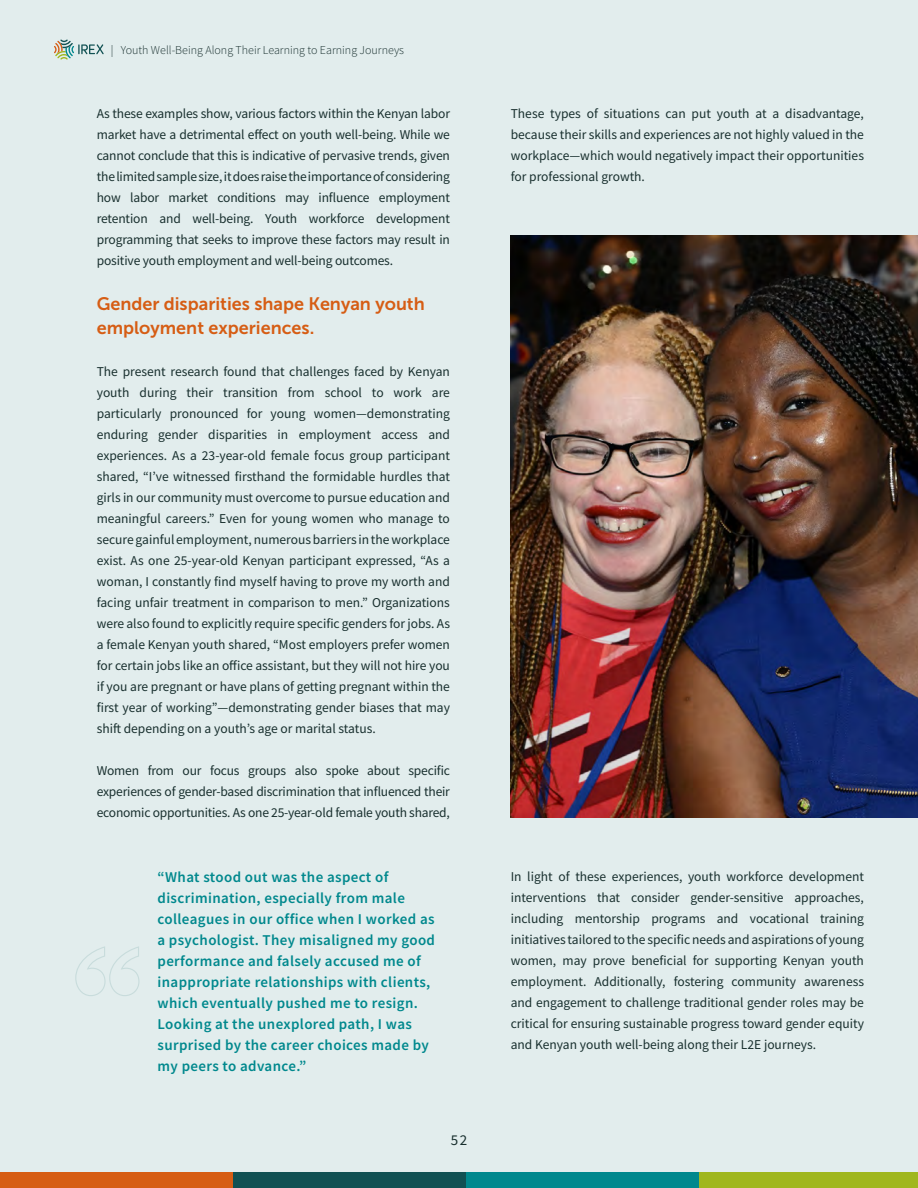
<style>
.page{position:relative;width:918px;height:1188px;background:#e2eded}
.page>*{position:absolute;margin:0;border:0;box-sizing:border-box;transform-origin:0 0}
.t1{font:18px/24px "Museo Sans 700";color:#d65d14}
.t2{font:600 15px/21px "Source Sans Pro";letter-spacing:.025em;color:#00888d}
.t3{font:15px "Source Sans Pro";color:#182f2e}
.t4{font:13.5px/21px "Source Sans Pro";color:#182f2e;text-align:justify}
.t5{font:300 12px "Source Sans Pro";color:#182f2e}
</style>
<div class="page">
<img style="left:511px;top:235px;width:407px;height:582px">
<svg style="left:75px;top:946px;width:65px;height:50px"></svg>
<div style="left:0;top:1172px;width:233px;height:16px;background:#d65d14"></div>
<div style="left:233px;top:1172px;width:233px;height:16px;background:#115153"></div>
<div style="left:466px;top:1172px;width:233px;height:16px;background:#00888d"></div>
<div style="left:699px;top:1172px;width:219px;height:16px;background:#a0b71e"></div>
<svg style="left:54px;top:39px;width:50px;height:21px"></svg>
<p class="t5" style="left:111px;top:43px;width:295px">| Youth Well-Being Along Their Learning to Earning Journeys</p>
<p class="t4" style="left:97px;top:103px;width:355px">As these examples show, various factors within the Kenyan labor market have a detrimental effect on youth well-being. While we cannot conclude that this is indicative of pervasive trends, given the limited sample size, it does raise the importance of considering how labor market conditions may influence employment retention and well-being. Youth workforce development programming that seeks to improve these factors may result in positive youth employment and well-being outcomes.</p>
<h1 class="t1" style="left:97px;top:292px;width:330px">Gender disparities shape Kenyan youth employment experiences.</h1>
<p class="t4" style="left:97px;top:361px;width:355px">The present research found that challenges faced by Kenyan youth during their transition from school to work are particularly pronounced for young women—demonstrating enduring gender disparities in employment access and experiences. As a 23-year-old female focus group participant shared, “I’ve witnessed firsthand the formidable hurdles that girls in our community must overcome to pursue education and meaningful careers.” Even for young women who manage to secure gainful employment, numerous barriers in the workplace exist. As one 25-year-old Kenyan participant expressed, “As a woman, I constantly find myself having to prove my worth and facing unfair treatment in comparison to men.” Organizations were also found to explicitly require specific genders for jobs. As a female Kenyan youth shared, “Most employers prefer women for certain jobs like an office assistant, but they will not hire you if you are pregnant or have plans of getting pregnant within the first year of working”—demonstrating gender biases that may shift depending on a youth’s age or marital status.</p>
<p class="t4" style="left:97px;top:760px;width:355px">Women from our focus groups also spoke about specific experiences of gender-based discrimination that influenced their economic opportunities. As one 25-year-old female youth shared,</p>
<p class="t2" style="left:158px;top:867px;width:279px">“What stood out was the aspect of discrimination, especially from male colleagues in our office when I worked as a psychologist. They misaligned my good performance and falsely accused me of inappropriate relationships with clients, which eventually pushed me to resign.<br>Looking at the unexplored path, I was surprised by the career choices made by my peers to advance.”</p>
<p class="t3" style="left:451px;top:1131px;width:18px">52</p>
<p class="t4" style="left:511px;top:103px;width:355px">These types of situations can put youth at a disadvantage, because their skills and experiences are not highly valued in the workplace—which would negatively impact their opportunities for professional growth.</p>
<p class="t4" style="left:511px;top:866px;width:355px">In light of these experiences, youth workforce development interventions that consider gender-sensitive approaches, including mentorship programs and vocational training initiatives tailored to the specific needs and aspirations of young women, may prove beneficial for supporting Kenyan youth employment. Additionally, fostering community awareness and engagement to challenge traditional gender roles may be critical for ensuring sustainable progress toward gender equity and Kenyan youth well-being along their L2E journeys.</p>
</div>
